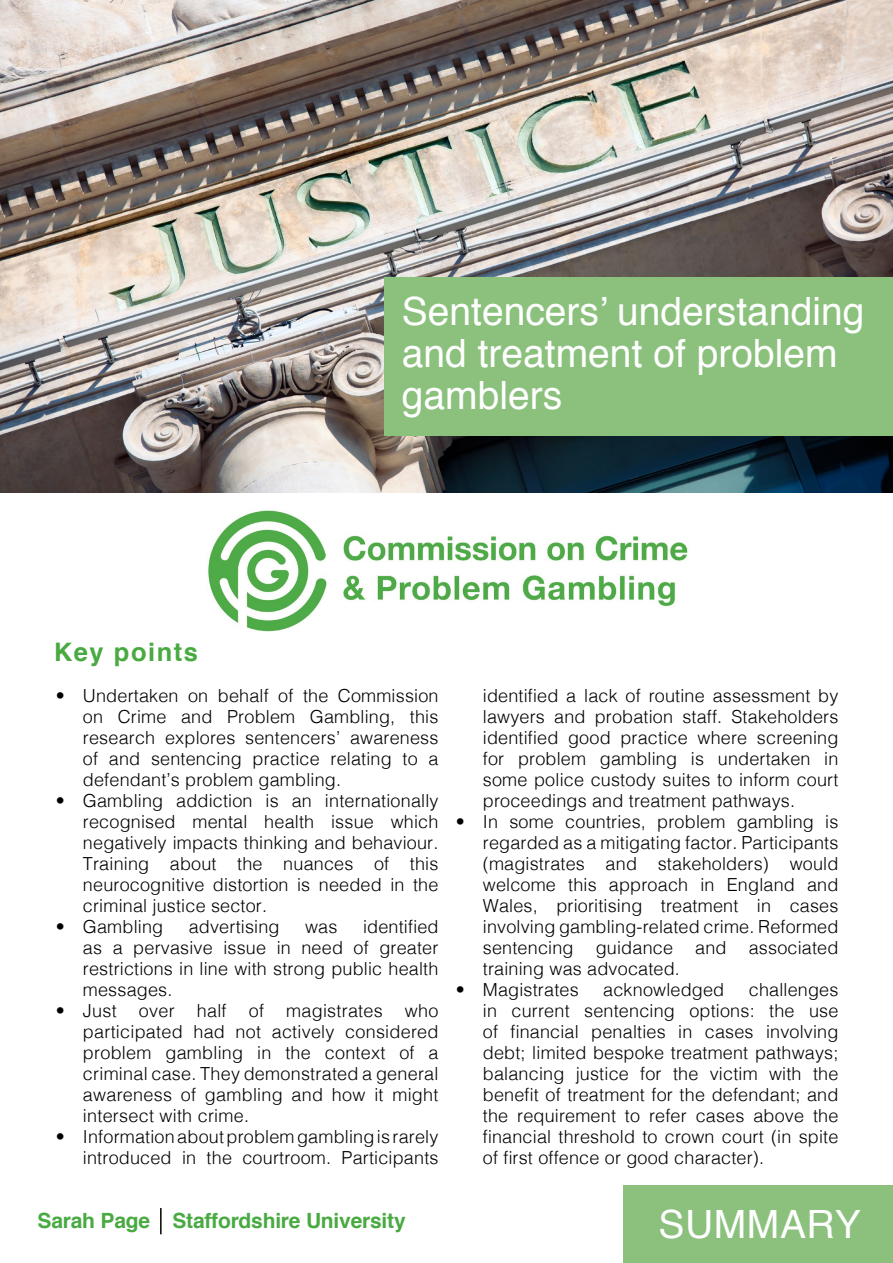
<style>
.page{position:relative;width:893px;height:1263px;background:#fff}
.page>*{position:absolute;margin:0;border:0;box-sizing:border-box;transform-origin:0 0}
.t1{font:39px/42px "Helvetica";color:#fff}
.t2{font:700 25.5px "Helvetica";letter-spacing:.06em;color:#49aa42}
.t3{font:700 21px "Helvetica";letter-spacing:-.01em;color:#49aa42}
.t4{font:300 18px/21px "Helvetica";letter-spacing:.01em;color:#000;text-align:justify}
</style>
<div class="page">
<img style="left:0;top:0;width:893px;height:492px">
<div style="left:385px;top:278px;width:508px;height:158px;background:#8bc17d"></div>
<div style="left:623px;top:1185px;width:270px;height:78px;background:#8bc17d"></div>
<img style="left:208px;top:510px;width:480px;height:122px">
<hr style="left:160px;top:1208px;width:2px;height:26px;background:#000">
<h2 class="t2" style="left:54px;top:631px;width:146px">Key points</h2>
<h1 class="t1" style="left:402px;top:292px;width:464px">Sentencers’ understanding and treatment of problem gamblers</h1>
<p class="t4" style="left:83px;top:684px;width:357px;text-indent:-27px">• Undertaken on behalf of the Commission on Crime and Problem Gambling, this research explores sentencers’ awareness of and sentencing practice relating to a defendant’s problem gambling.</p>
<p class="t4" style="left:83px;top:789px;width:357px;text-indent:-27px">• Gambling addiction is an internationally recognised mental health issue which negatively impacts thinking and behaviour.<br>Training about the nuances of this neurocognitive distortion is needed in the criminal justice sector.</p>
<p class="t4" style="left:56px;top:915px;width:109px">• Gambling</p>
<p class="t4" style="left:189px;top:915px;width:92px">advertising</p>
<p class="t4" style="left:305px;top:915px;width:34px">was</p>
<p class="t4" style="left:83px;top:915px;width:357px;text-indent:280px">identified as a pervasive issue in need of greater restrictions in line with strong public health messages.</p>
<p class="t4" style="left:83px;top:999px;width:357px;text-indent:-27px">• Just over half of magistrates who participated had not actively considered problem gambling in the context of a criminal case. They demonstrated a general awareness of gambling and how it might intersect with crime.</p>
<p class="t4" style="left:56px;top:1125px;width:384px;text-align:right">• Information about problem gambling is rarely introduced in the courtroom. Participants</p>
<p class="t3" style="left:38px;top:1204px;width:370px">Sarah Page Staffordshire University</p>
<p class="t4" style="left:483px;top:684px;width:357px">identified a lack of routine assessment by lawyers and probation staff. Stakeholders identified good practice where screening for problem gambling is undertaken in some police custody suites to inform court proceedings and treatment pathways.</p>
<p class="t4" style="left:483px;top:810px;width:357px;text-indent:-27px">• In some countries, problem gambling is regarded as a mitigating factor. Participants (magistrates and stakeholders) would welcome this approach in England and Wales, prioritising treatment in cases involving gambling-related crime. Reformed sentencing guidance and associated training was advocated.</p>
<p class="t4" style="left:456px;top:978px;width:124px">• Magistrates</p>
<p class="t4" style="left:603px;top:978px;width:123px">acknowledged</p>
<p class="t4" style="left:483px;top:978px;width:357px;text-indent:266px">challenges in current sentencing options: the use of financial penalties in cases involving debt; limited bespoke treatment pathways; balancing justice for the victim with the benefit of treatment for the defendant; and the requirement to refer cases above the financial threshold to crown court (in spite of first offence or good character).</p>
<h1 class="t1" style="left:658px;top:1205px;width:204px">SUMMARY</h1>
</div>
